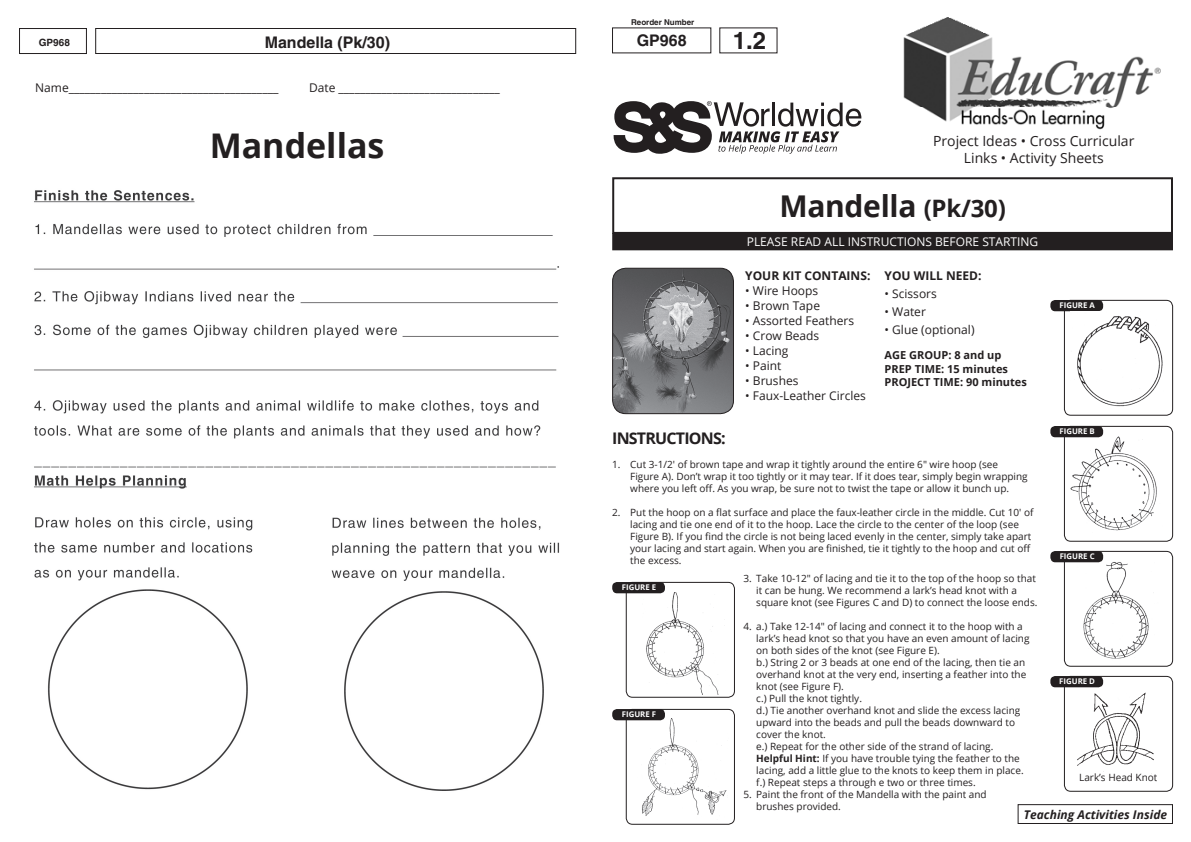
<style>
.page{position:relative;width:1191px;height:842px;background:#fff}
.page>*{position:absolute;margin:0;border:0;box-sizing:border-box;transform-origin:0 0}
.t1{font:700 34px "Open Sans";color:#231f20}
.t2{font:700 30px "Open Sans";letter-spacing:-.01em;color:#231f20}
.t3{font:700 24px "Helvetica";color:#231f20}
.t4{font:700 16px "Helvetica";color:#231f20}
.t5{font:700 16px "Open Sans";letter-spacing:-.05em;color:#231f20}
.t6{font:14px "Open Sans";color:#231f20}
.t7{font:12px "Open Sans";color:#231f20}
.t8{font:12px "Open Sans";color:#fff}
.t9{font:700 12px "Open Sans";color:#231f20}
.t10{font:italic 700 12px "Open Sans";color:#231f20}
.t11{font:700 11px "Open Sans";color:#231f20}
.t12{font:10px/12px "Open Sans";color:#231f20}
.t13{font:700 10px "Helvetica";color:#231f20}
.t14{font:700 8px "Helvetica";color:#231f20}
.t15{font:700 7.8px "Open Sans";color:#fff}
.s1{font-size:24px}
.s2{font-weight:700}
</style>
<div class="page">
<img style="left:903px;top:17px;width:258px;height:113px">
<div style="left:612px;top:177px;width:561px;height:57px;border:2px solid #231f20"></div>
<div style="left:613px;top:234px;width:559px;height:15px;background:#231f20"></div>
<div style="left:612px;top:233px;width:561px;height:17px;border:2px solid #231f20"></div>
<svg style="left:613px;top:101px;width:248px;height:53px"></svg>
<div style="left:1017px;top:804px;width:156px;height:20px;border:1px solid #231f20"></div>
<div style="left:19px;top:28px;width:68px;height:26px;border:1px solid #231f20"></div>
<div style="left:95px;top:28px;width:481px;height:26px;border:1px solid #231f20"></div>
<img style="left:612px;top:268px;width:121px;height:146px">
<div style="left:612px;top:268px;width:122px;height:146px;border:1px solid #231f20;border-radius:13px"></div>
<div style="left:1064px;top:300px;width:109px;height:116px;border:1px solid #231f20;border-radius:6px"></div>
<div style="left:1050px;top:300px;width:53px;height:11px;background:#231f20;border-radius:5px"></div>
<img style="left:1077px;top:316px;width:86px;height:91px">
<div style="left:1064px;top:426px;width:109px;height:116px;border:1px solid #231f20;border-radius:6px"></div>
<img style="left:1070px;top:435px;width:87px;height:96px">
<div style="left:1050px;top:426px;width:53px;height:11px;background:#231f20;border-radius:5px"></div>
<div style="left:1064px;top:551px;width:109px;height:116px;border:1px solid #231f20;border-radius:6px"></div>
<img style="left:1075px;top:561px;width:79px;height:98px">
<div style="left:1050px;top:551px;width:53px;height:11px;background:#231f20;border-radius:5px"></div>
<div style="left:626px;top:582px;width:109px;height:116px;border:1px solid #231f20;border-radius:6px"></div>
<img style="left:642px;top:593px;width:77px;height:102px">
<div style="left:612px;top:582px;width:53px;height:11px;background:#231f20;border-radius:5px"></div>
<div style="left:626px;top:709px;width:109px;height:116px;border:1px solid #231f20;border-radius:6px"></div>
<img style="left:634px;top:718px;width:93px;height:98px">
<div style="left:612px;top:709px;width:53px;height:11px;background:#231f20;border-radius:5px"></div>
<img style="left:34px;top:190px;width:526px;height:601px">
<div style="left:1064px;top:676px;width:109px;height:116px;border:1px solid #231f20;border-radius:6px"></div>
<img style="left:1077px;top:692px;width:77px;height:82px">
<div style="left:1050px;top:676px;width:53px;height:11px;background:#231f20;border-radius:5px"></div>
<p class="t13" style="left:39px;top:36px;width:33px">GP968</p>
<p class="t4" style="left:265px;top:32px;width:127px">Mandella (Pk/30)</p>
<p class="t7" style="left:35px;top:80px;width:245px">Name_______________________________________</p>
<p class="t7" style="left:309px;top:80px;width:192px">Date ______________________________</p>
<p class="t1" style="left:210px;top:121px;width:176px">Mandellas</p>
<p class="t14" style="left:631px;top:17px;width:65px">Reorder Number</p>
<p class="t4" style="left:637px;top:31px;width:51px">GP968</p>
<p class="t3" style="left:732px;top:26px;width:35px">1.2</p>
<p class="t6" style="left:933px;top:131px;width:203px">Project Ideas • Cross Curricular</p>
<p class="t6" style="left:964px;top:148px;width:141px">Links • Activity Sheets</p>
<p class="t2" style="left:779px;top:185px;width:228px">Mandella <span class="s1">(Pk/30)</span></p>
<p class="t8" style="left:747px;top:234px;width:293px">PLEASE READ ALL INSTRUCTIONS BEFORE STARTING</p>
<p class="t9" style="left:745px;top:267px;width:127px">YOUR KIT CONTAINS:</p>
<p class="t7" style="left:745px;top:282px;width:74px">• Wire Hoops</p>
<p class="t7" style="left:745px;top:297px;width:76px">• Brown Tape</p>
<p class="t7" style="left:745px;top:312px;width:110px">• Assorted Feathers</p>
<p class="t7" style="left:745px;top:327px;width:76px">• Crow Beads</p>
<p class="t7" style="left:745px;top:342px;width:45px">• Lacing</p>
<p class="t7" style="left:745px;top:357px;width:38px">• Paint</p>
<p class="t7" style="left:745px;top:372px;width:55px">• Brushes</p>
<p class="t7" style="left:745px;top:387px;width:122px">• Faux-Leather Circles</p>
<p class="t9" style="left:884px;top:267px;width:98px">YOU WILL NEED:</p>
<p class="t7" style="left:884px;top:285px;width:54px">• Scissors</p>
<p class="t7" style="left:884px;top:303px;width:43px">• Water</p>
<p class="t7" style="left:884px;top:321px;width:91px">• Glue (optional)</p>
<p class="t11" style="left:884px;top:348px;width:118px">AGE GROUP: 8 and up</p>
<p class="t11" style="left:884px;top:361px;width:125px">PREP TIME: 15 minutes</p>
<p class="t11" style="left:884px;top:374px;width:144px">PROJECT TIME: 90 minutes</p>
<p class="t15" style="left:1059px;top:300px;width:37px">FIGURE A</p>
<p class="t15" style="left:1059px;top:426px;width:37px">FIGURE B</p>
<p class="t5" style="left:612px;top:427px;width:115px">INSTRUCTIONS:</p>
<p class="t12" style="left:612px;top:458px;width:387px">1. Cut 3-1/2' of brown tape and wrap it tightly around the entire 6" wire hoop (see</p>
<p class="t12" style="left:630px;top:470px;width:399px">Figure A). Don’t wrap it too tightly or it may tear. If it does tear, simply begin wrapping where you left off. As you wrap, be sure not to twist the tape or allow it bunch up.</p>
<p class="t12" style="left:630px;top:506px;width:405px;text-indent:-18px">2. Put the hoop on a flat surface and place the faux-leather circle in the middle. Cut 10' of lacing and tie one end of it to the hoop. Lace the circle to the center of the loop (see Figure B). If you find the circle is not being laced evenly in the center, simply take apart your lacing and start again. When you are finished, tie it tightly to the hoop and cut off the excess.</p>
<p class="t12" style="left:756px;top:572px;width:283px;text-indent:-13px">3. Take 10-12" of lacing and tie it to the top of the hoop so that it can be hung. We recommend a lark’s head knot with a square knot (see Figures C and D) to connect the loose ends.</p>
<p class="t12" style="left:756px;top:620px;width:275px;text-indent:-13px">4. a.) Take 12-14" of lacing and connect it to the hoop with a lark’s head knot so that you have an even amount of lacing on both sides of the knot (see Figure E).</p>
<p class="t12" style="left:756px;top:656px;width:271px;text-align:justify">b.) String 2 or 3 beads at one end of the lacing, then tie an overhand knot at the very end, inserting a feather into the knot (see Figure F).</p>
<p class="t12" style="left:756px;top:692px;width:107px">c.) Pull the knot tightly.</p>
<p class="t12" style="left:756px;top:704px;width:266px">d.) Tie another overhand knot and slide the excess lacing upward into the beads and pull the beads downward to cover the knot.</p>
<p class="t12" style="left:756px;top:740px;width:239px">e.) Repeat for the other side of the strand of lacing.</p>
<p class="t12" style="left:756px;top:752px;width:265px"><span class="s2">Helpful Hint:</span> If you have trouble tying the feather to the</p>
<p class="t12" style="left:756px;top:764px;width:269px">lacing, add a little glue to the knots to keep them in place.</p>
<p class="t12" style="left:756px;top:776px;width:221px">f.) Repeat steps a through e two or three times.</p>
<p class="t12" style="left:743px;top:788px;width:245px">5. Paint the front of the Mandella with the paint and</p>
<p class="t12" style="left:756px;top:800px;width:86px">brushes provided.</p>
<p class="t15" style="left:1059px;top:551px;width:36px">FIGURE C</p>
<p class="t15" style="left:622px;top:582px;width:36px">FIGURE E</p>
<p class="t15" style="left:1059px;top:676px;width:37px">FIGURE D</p>
<p class="t15" style="left:622px;top:709px;width:36px">FIGURE F</p>
<p class="t12" style="left:1079px;top:771px;width:80px">Lark’s Head Knot</p>
<p class="t10" style="left:1023px;top:806px;width:145px">Teaching Activities Inside</p>
</div>
